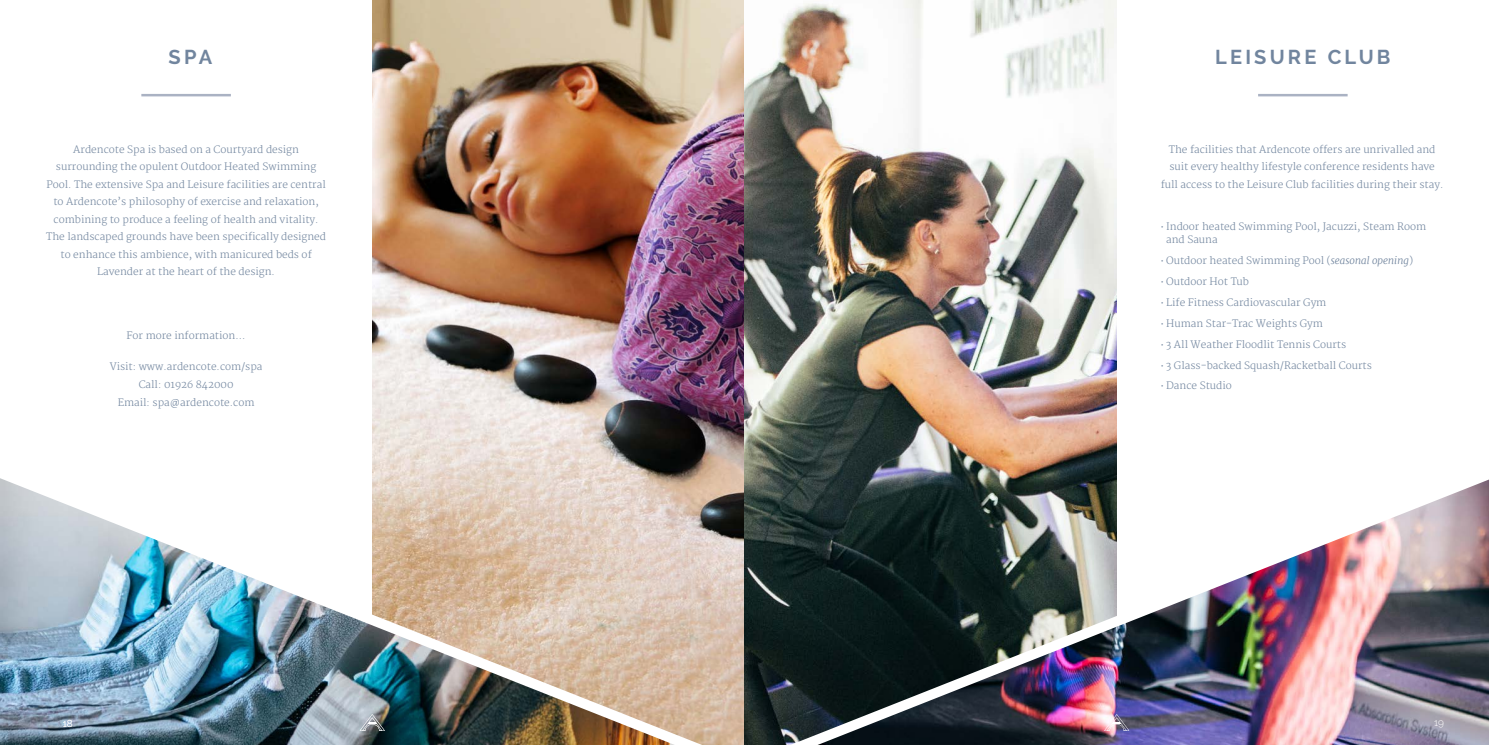
<style>
.page{position:relative;width:1489px;height:745px;background:#fff}
.page>*{position:absolute;margin:0;border:0;box-sizing:border-box;transform-origin:0 0}
.t1{font:700 20px "Raleway";letter-spacing:.16em;color:#71859e}
.t2{font:300 10px/17.5px "Merriweather";color:#71859e;text-align:center}
.t3{font:300 10px "Raleway";color:#fff}
.s1{font-size:8.75px}
.s2{font-style:italic}
</style>
<div class="page">
<img style="left:372px;top:0;width:372px;height:453px">
<img style="left:744px;top:0;width:372px;height:453px">
<img style="left:782px;top:453px;width:706px;height:291px">
<img style="left:0;top:453px;width:782px;height:291px">
<hr style="left:141px;top:94px;width:90px;height:2px;background:#aab2c3">
<hr style="left:1257px;top:94px;width:90px;height:2px;background:#aab2c3">
<svg style="left:360px;top:713px;width:25px;height:17px"></svg>
<svg style="left:1104px;top:713px;width:25px;height:17px"></svg>
<h1 class="t1" style="left:169px;top:45px;width:45px">SPA</h1>
<h1 class="t1" style="left:1215px;top:45px;width:177px">LEISURE CLUB</h1>
<p class="t2" style="left:46px;top:141px;width:281px">Ardencote Spa is based on a Courtyard design surrounding the opulent Outdoor Heated Swimming Pool. The extensive Spa and Leisure facilities are central to Ardencote’s philosophy of exercise and relaxation, combining to produce a feeling of health and vitality.<br>The landscaped grounds have been specifically designed to enhance this ambience, with manicured beds of Lavender at the heart of the design.</p>
<p class="t2" style="left:127px;top:326px;width:121px">For more information...</p>
<p class="t2" style="left:110px;top:358px;width:154px">Visit: www.ardencote.com/spa<br>Call: 01926 842000<br>Email: spa@ardencote.com</p>
<p class="t2" style="left:1160px;top:141px;width:284px">The facilities that Ardencote offers are unrivalled and suit every healthy lifestyle conference residents have full access to the Leisure Club facilities during their stay.</p>
<p class="t2" style="left:1166px;top:219px;width:262px;line-height:13.8px;text-align:left;text-indent:-6px"><span class="s1">•</span> Indoor heated Swimming Pool, Jacuzzi, Steam Room and Sauna</p>
<p class="t2" style="left:1160px;top:252px;width:254px"><span class="s1">•</span> Outdoor heated Swimming Pool (<span class="s2">seasonal opening</span>)</p>
<p class="t2" style="left:1160px;top:273px;width:90px"><span class="s1">•</span> Outdoor Hot Tub</p>
<p class="t2" style="left:1160px;top:294px;width:167px"><span class="s1">•</span> Life Fitness Cardiovascular Gym</p>
<p class="t2" style="left:1160px;top:315px;width:164px"><span class="s1">•</span> Human Star-Trac Weights Gym</p>
<p class="t2" style="left:1160px;top:335px;width:187px"><span class="s1">•</span> 3 All Weather Floodlit Tennis Courts</p>
<p class="t2" style="left:1160px;top:356px;width:213px"><span class="s1">•</span> 3 Glass-backed Squash/Racketball Courts</p>
<p class="t2" style="left:1160px;top:377px;width:73px"><span class="s1">•</span> Dance Studio</p>
<p class="t3" style="left:63px;top:717px;width:11px">18</p>
<p class="t3" style="left:1433px;top:716px;width:11px">19</p>
</div>
